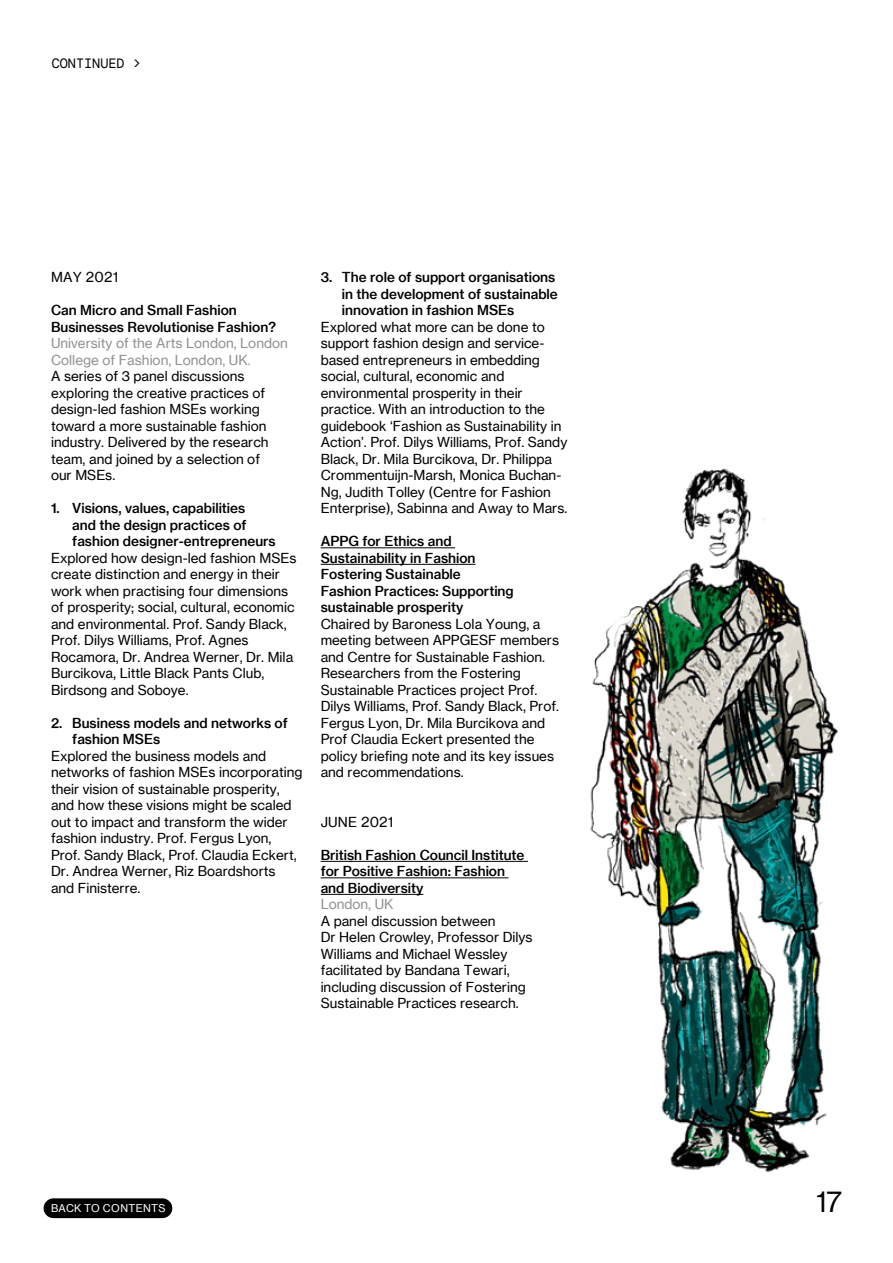
<style>
.page{position:relative;width:893px;height:1263px;background:#fff}
.page>*{position:absolute;margin:0;border:0;box-sizing:border-box;transform-origin:0 0}
.t1{font:28.5px "N Haas Grotesk DS Pro 55 Rg";color:#000}
.t2{font:13.5px/16.5px "N Haas Grotesk TX Pro";color:#000}
.t3{font:13.5px/16.5px "N Haas Grotesk TX Pro 65 Md";color:#000}
.t4{font:13.5px/16.5px "N Haas Grotesk TX Pro";color:#949290}
.t5{font:13.5px "DM Mono";color:#000}
.t6{font:10.5px "N Haas Grotesk TX Pro";letter-spacing:.035em;color:#fff}
</style>
<div class="page">
<hr style="left:321px;top:547px;width:134px;height:1px;background:#000">
<hr style="left:321px;top:564px;width:155px;height:1px;background:#000">
<hr style="left:321px;top:861px;width:207px;height:1px;background:#000">
<hr style="left:321px;top:877px;width:187px;height:1px;background:#000">
<hr style="left:321px;top:894px;width:102px;height:1px;background:#000">
<img style="left:590px;top:468px;width:248px;height:705px">
<div style="left:44px;top:1198px;width:128px;height:20px;background:#000;border-radius:10px"></div>
<p class="t5" style="left:52px;top:54px;width:91px">CONTINUED &gt;</p>
<p class="t2" style="left:51px;top:269px;width:69px">MAY 2021</p>
<p class="t3" style="left:51px;top:302px;width:226px">Can Micro and Small Fashion<br>Businesses Revolutionise Fashion?</p>
<p class="t4" style="left:51px;top:335px;width:238px">University of the Arts London, London<br>College of Fashion, London, UK.</p>
<p class="t2" style="left:51px;top:368px;width:219px">A series of 3 panel discussions exploring the creative practices of design-led fashion MSEs working toward a more sustainable fashion industry. Delivered by the research team, and joined by a selection of our MSEs.</p>
<p class="t3" style="left:72px;top:500px;width:205px;text-indent:-21px">1. Visions, values, capabilities<br>and the design practices of fashion designer-entrepreneurs</p>
<p class="t2" style="left:51px;top:549px;width:247px">Explored how design-led fashion MSEs create distinction and energy in their work when practising four dimensions of prosperity; social, cultural, economic and environmental. Prof. Sandy Black, Prof. Dilys Williams, Prof. Agnes Rocamora, Dr. Andrea Werner, Dr. Mila Burcikova, Little Black Pants Club, Birdsong and Soboye.</p>
<p class="t3" style="left:72px;top:714px;width:217px;text-indent:-21px">2. Business models and networks of fashion MSEs</p>
<p class="t2" style="left:51px;top:747px;width:253px">Explored the business models and networks of fashion MSEs incorporating their vision of sustainable prosperity, and how these visions might be scaled out to impact and transform the wider fashion industry. Prof. Fergus Lyon, Prof. Sandy Black, Prof. Claudia Eckert, Dr. Andrea Werner, Riz Boardshorts<br>and Finisterre.</p>
<p class="t3" style="left:342px;top:269px;width:217px;text-indent:-21px">3. The role of support organisations in the development of sustainable innovation in fashion MSEs</p>
<p class="t2" style="left:321px;top:318px;width:248px">Explored what more can be done to support fashion design and service&shy;based entrepreneurs in embedding social, cultural, economic and environmental prosperity in their practice. With an introduction to the guidebook ‘Fashion as Sustainability in Action’. Prof. Dilys Williams, Prof. Sandy Black, Dr. Mila Burcikova, Dr. Philippa Crommentuijn-Marsh, Monica Buchan-Ng, Judith Tolley (Centre for Fashion Enterprise), Sabinna and Away to Mars.</p>
<p class="t3" style="left:321px;top:533px;width:195px">APPG for Ethics and<br>Sustainability in Fashion<br>Fostering Sustainable<br>Fashion Practices: Supporting sustainable prosperity</p>
<p class="t2" style="left:321px;top:615px;width:240px">Chaired by Baroness Lola Young, a meeting between APPGESF members and Centre for Sustainable Fashion.<br>Researchers from the Fostering Sustainable Practices project Prof.<br>Dilys Williams, Prof. Sandy Black, Prof.<br>Fergus Lyon, Dr. Mila Burcikova and Prof Claudia Eckert presented the policy briefing note and its key issues and recommendations.</p>
<p class="t2" style="left:321px;top:813px;width:74px">JUNE 2021</p>
<p class="t3" style="left:321px;top:846px;width:205px">British Fashion Council Institute for Positive Fashion: Fashion and Biodiversity</p>
<p class="t4" style="left:321px;top:896px;width:74px">London, UK</p>
<p class="t2" style="left:321px;top:912px;width:214px">A panel discussion between<br>Dr Helen Crowley, Professor Dilys<br>Williams and Michael Wessley facilitated by Bandana Tewari, including discussion of Fostering<br>Sustainable Practices research.</p>
<p class="t6" style="left:51px;top:1202px;width:116px">BACK TO CONTENTS</p>
<h1 class="t1" style="left:816px;top:1186px;width:27px">17</h1>
</div>
